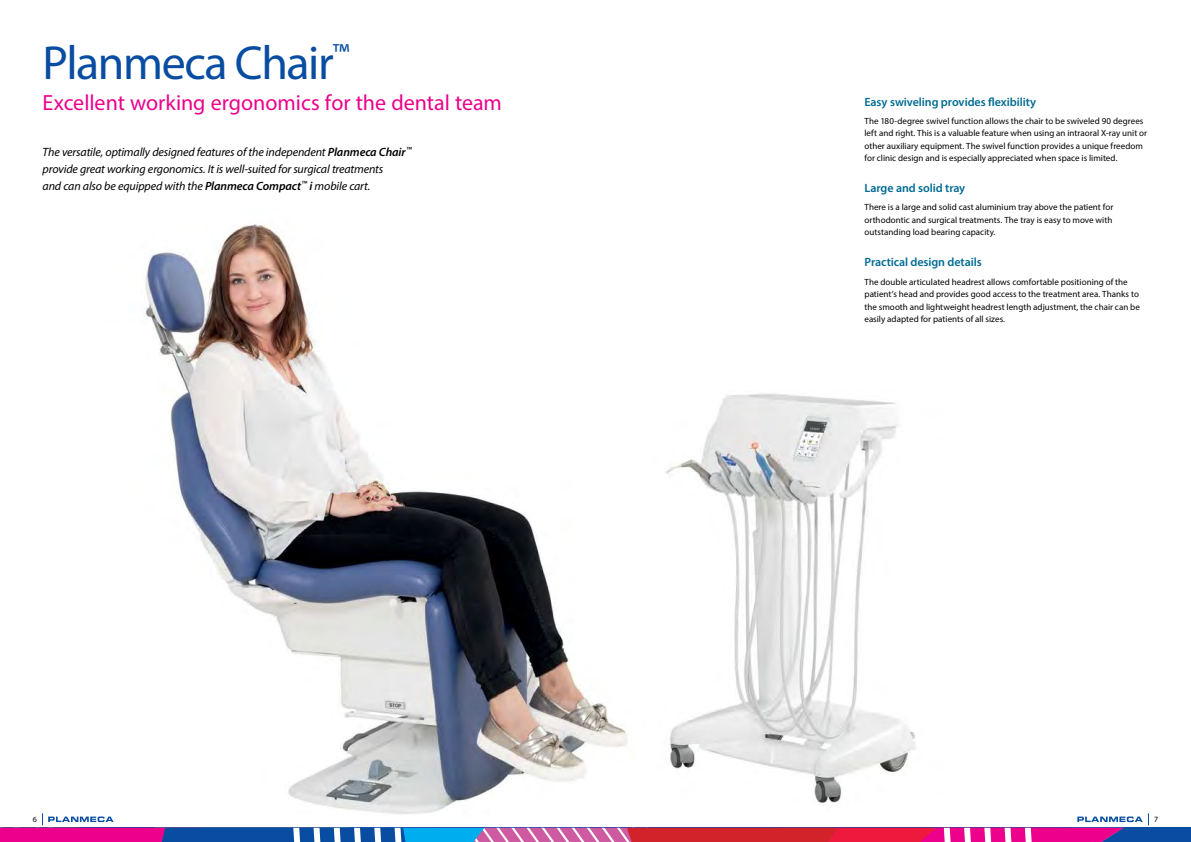
<style>
.page{position:relative;width:1191px;height:842px;background:#fff}
.page>*{position:absolute;margin:0;border:0;box-sizing:border-box;transform-origin:0 0}
.t1{font:48px "Myriad Pro";letter-spacing:-.03em;color:#084da1}
.t2{font:22px "Myriad Pro";color:#ec008c}
.t3{font:italic 12px/17px "Myriad Pro";letter-spacing:-.01em;color:#000}
.t4{font:600 12px "Myriad Pro";letter-spacing:-.005em;color:#026c93}
.t5{font:9px/12.5px "Myriad Pro";color:#000}
.t6{font:8px "Myriad Pro";color:#000}
.s1{font-weight:600}
</style>
<div class="page">
<img style="left:42px;top:224px;width:874px;height:590px">
<div style="left:0;top:828px;width:1191px;height:14px;background:#084da1"></div>
<svg style="left:0;top:814px;width:1142px;height:28px"></svg>
<h1 class="t1" style="left:43px;top:33px;width:308px">Planmeca Chair<sup>™</sup></h1>
<h2 class="t2" style="left:43px;top:89px;width:461px">Excellent working ergonomics for the dental team</h2>
<h3 class="t3" style="left:43px;top:144px;width:371px">The versatile, optimally designed features of the independent <span class="s1">Planmeca Chair</span><sup>™ </sup>provide great working ergonomics. It is well-suited for surgical treatments<br>and can also be equipped with the <span class="s1">Planmeca Compact</span><sup>™</sup> <span class="s1">i</span> mobile cart.</h3>
<h3 class="t4" style="left:864px;top:94px;width:173px">Easy swiveling provides flexibility</h3>
<p class="t5" style="left:864px;top:114px;width:284px">The 180-degree swivel function allows the chair to be swiveled 90 degrees left and right. This is a valuable feature when using an intraoral X-ray unit or other auxiliary equipment. The swivel function provides a unique freedom for clinic design and is especially appreciated when space is limited.</p>
<h3 class="t4" style="left:864px;top:181px;width:102px">Large and solid tray</h3>
<p class="t5" style="left:864px;top:201px;width:250px;text-align:justify">There is a large and solid cast aluminium tray above the patient for orthodontic and surgical treatments. The tray is easy to move with outstanding load bearing capacity.</p>
<h3 class="t4" style="left:864px;top:255px;width:119px">Practical design details</h3>
<p class="t5" style="left:864px;top:275px;width:277px">The double articulated headrest allows comfortable positioning of the patient’s head and provides good access to the treatment area. Thanks to the smooth and lightweight headrest length adjustment, the chair can be easily adapted for patients of all sizes.</p>
<p class="t6" style="left:33px;top:815px;width:6px">6</p>
<p class="t6" style="left:1154px;top:815px;width:6px">7</p>
</div>
